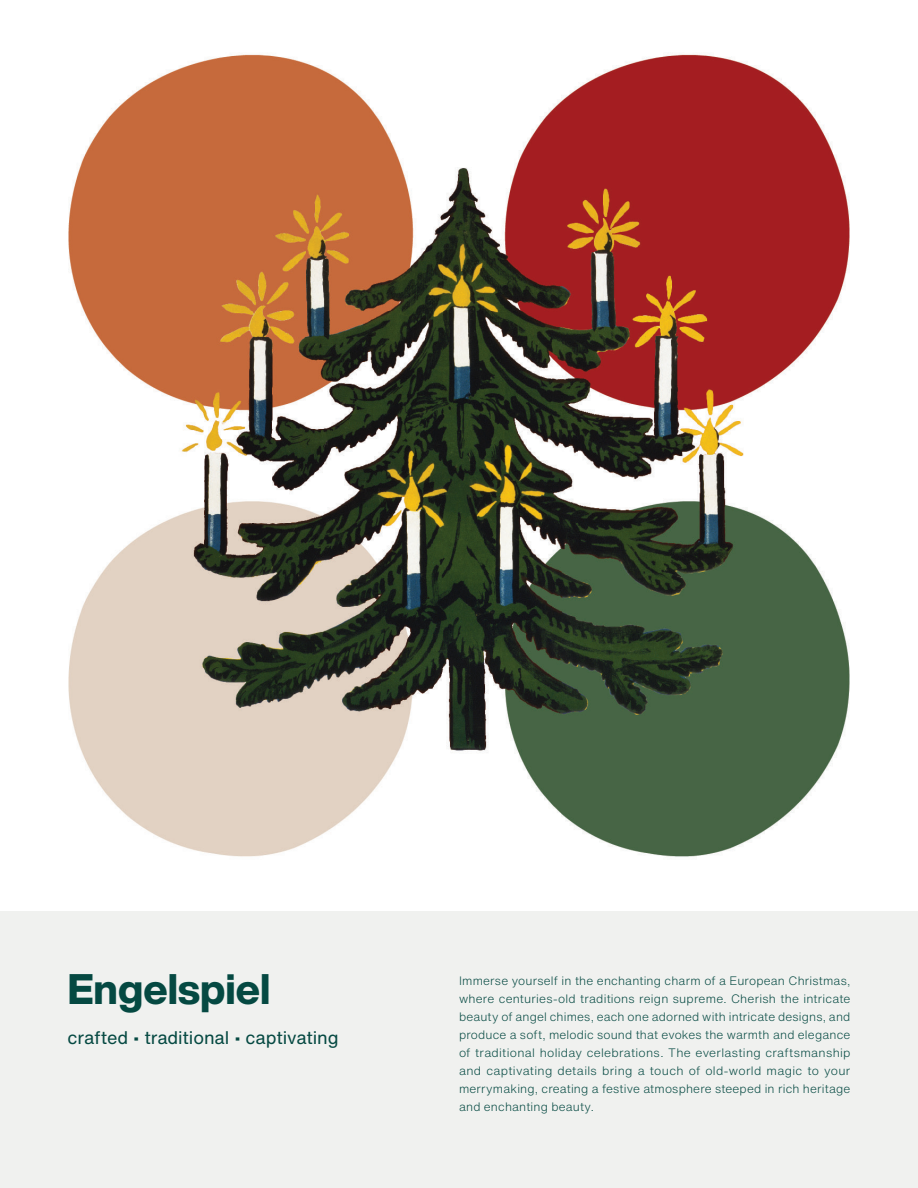
<style>
.page{position:relative;width:918px;height:1188px;background:#fff}
.page>*{position:absolute;margin:0;border:0;box-sizing:border-box;transform-origin:0 0}
.t1{font:800 42px "Helvetica Now Display";color:#054942}
.Characteristics{font:18px "Helvetica Now Text";letter-spacing:-.005em;color:#054942}
.Body{font:300 12px/18px "Helvetica Now Text";letter-spacing:.015em;color:#054942;text-align:justify}
</style>
<div class="page">
<div style="left:0;top:911px;width:918px;height:277px;background:#f0f1ef"></div>
<img style="left:68px;top:54px;width:782px;height:803px">
<p class="t1" style="left:68px;top:960px;width:205px">Engelspiel</p>
<p class="Characteristics" style="left:68px;top:1024px;width:273px">crafted ∙ traditional ∙ captivating</p>
<p class="Body" style="left:459px;top:971px;width:393px">Immerse yourself in the enchanting charm of a European Christmas, where centuries-old traditions reign supreme. Cherish the intricate beauty of angel chimes, each one adorned with intricate designs, and produce a soft, melodic sound that evokes the warmth and elegance of traditional holiday celebrations. The everlasting craftsmanship and captivating details bring a touch of old-world magic to your merrymaking, creating a festive atmosphere steeped in rich heritage and enchanting beauty.</p>
</div>
